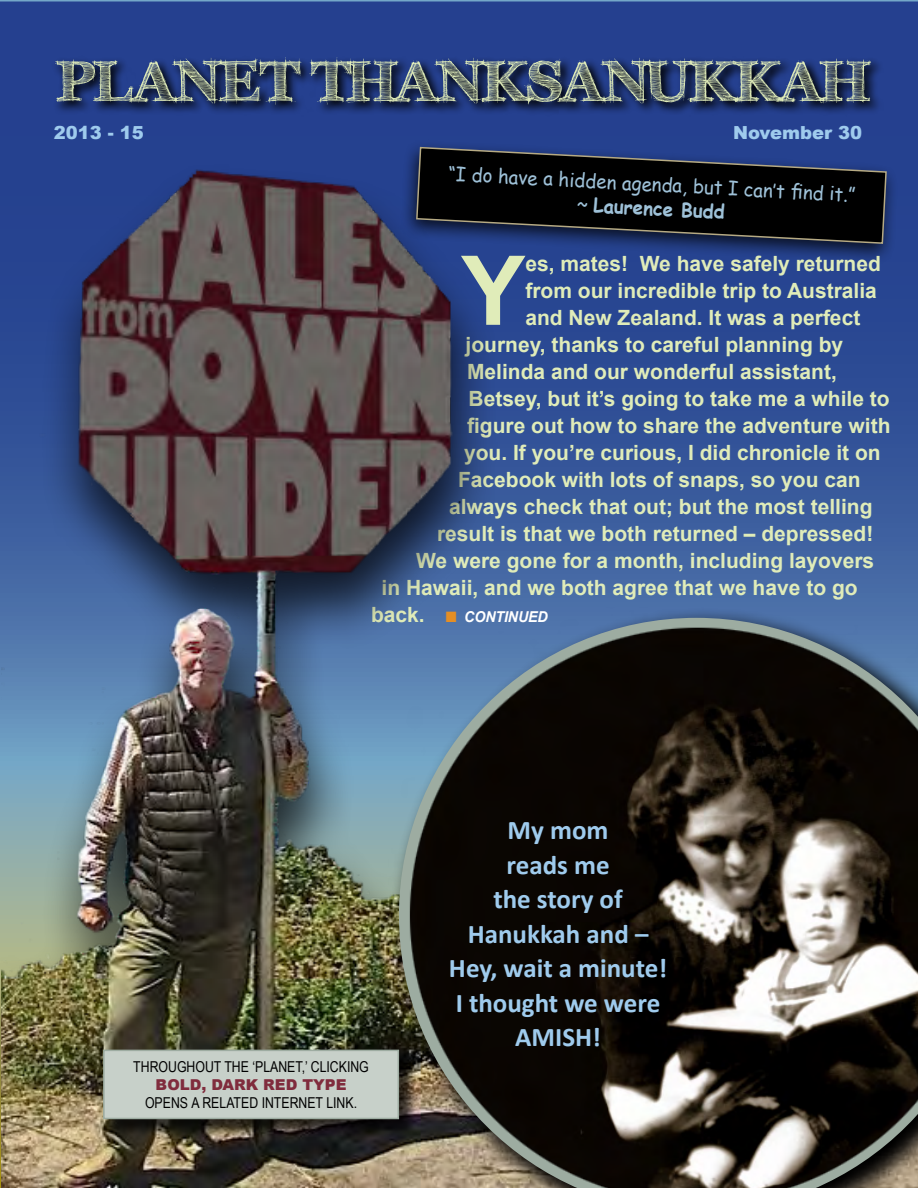
<style>
.page{position:relative;width:918px;height:1188px;background:#fff}
.page>*{position:absolute;margin:0;border:0;box-sizing:border-box;transform-origin:0 0}
.t1{font:700 96.45px "Arial";color:#e0ecb9}
.t2{font:700 57px "FFF Tusj";color:#e0ecb9}
.t3{font:700 27px/34.5px "Calibri";color:#9fcbed;text-align:center}
.t4{font:700 21px "Arial";color:#e0ecb9}
.t5{font:19.5px/24px "Comic Sans MS";color:#9ec1d8;text-align:center;scale:.96 1}
.t6{font:900 18px "Arial";color:#9fcbed}
.t7{font:15px "Arial Narrow";color:#000}
.t8{font:900 15px "Arial";color:#802c3d}
.t9{font:italic 700 15px "Arial";letter-spacing:-.01em;color:#fff;scale:.95 1}
.s1{font-weight:700}
.s2{font-style:normal;font-size:21px;color:#e0ecb9}
.s3{color:#e48e25}
</style>
<div class="page">
<div style="left:0;top:0;width:918px;height:162px;background:#25408f"></div>
<img style="left:1px;top:134px;width:917px;height:1054px">
<svg style="left:388px;top:607px;width:530px;height:581px;background:#5b7796"></svg>
<img style="left:399px;top:618px;width:519px;height:570px">
<div style="left:105px;top:1052px;width:313px;height:86px;background:#000;opacity:.75"></div>
<div style="left:104px;top:1050px;width:294px;height:68px;background:#c7d0c9"></div>
<div style="left:103px;top:1050px;width:296px;height:69px;border:2px solid #9daca1"></div>
<svg style="left:52px;top:55px;width:832px;height:62px;background:#192b62"></svg>
<h2 class="t2" style="left:55px;top:54px;width:814px">PLANET THANKSANUKKAH</h2>
<p class="t6" style="left:54px;top:123px;width:92px">2013 - 15</p>
<p class="t6" style="left:733px;top:123px;width:130px">November 30</p>
<p class="t5" style="left:449px;top:161px;width:426px;rotate:3deg">“I do have a hidden agenda, but I can’t fi nd it.” ~ <span class="s1">Laurence Budd</span></p>
<h1 class="t1" style="left:461px;top:227px;width:66px">Y</h1>
<p class="t4" style="left:525px;top:249px;width:357px">es, mates! We have safely returned</p>
<p class="t4" style="left:525px;top:276px;width:353px">from our incredible trip to Australia</p>
<p class="t4" style="left:525px;top:303px;width:336px">and New Zealand. It was a perfect</p>
<p class="t4" style="left:466px;top:330px;width:379px">journey, thanks to careful planning by</p>
<p class="t4" style="left:467px;top:357px;width:371px">Melinda and our wonderful assistant,</p>
<p class="t4" style="left:469px;top:384px;width:423px">Betsey, but it’s going to take me a while to</p>
<p class="t4" style="left:467px;top:411px;width:425px">figure out how to share the adventure with</p>
<p class="t4" style="left:464px;top:438px;width:418px">you. If you’re curious, I did chronicle it on</p>
<p class="t4" style="left:458px;top:465px;width:404px">Facebook with lots of snaps, so you can</p>
<p class="t4" style="left:449px;top:492px;width:425px">always check that out; but the most telling</p>
<p class="t4" style="left:437px;top:520px;width:438px">result is that we both returned – depressed!</p>
<p class="t4" style="left:416px;top:547px;width:460px">We were gone for a month, including layovers</p>
<p class="t4" style="left:382px;top:574px;width:478px">in Hawaii, and we both agree that we have to go</p>
<p class="t9" style="left:371px;top:607px;width:188px"><span class="s2">back.</span> <span class="s3">■</span> CONTINUED</p>
<p class="t7" style="left:133px;top:1056px;width:237px">THROUGHOUT THE ‘PLANET,’ CLICKING</p>
<p class="t8" style="left:156px;top:1076px;width:192px">BOLD, DARK RED TYPE</p>
<p class="t7" style="left:145px;top:1092px;width:214px">OPENS A RELATED INTERNET LINK.</p>
<p class="t3" style="left:449px;top:813px;width:220px">My mom<br>reads me<br>the story of<br>Hanukkah and –<br>Hey, wait a minute!<br>I thought we were<br>AMISH!</p>
</div>
